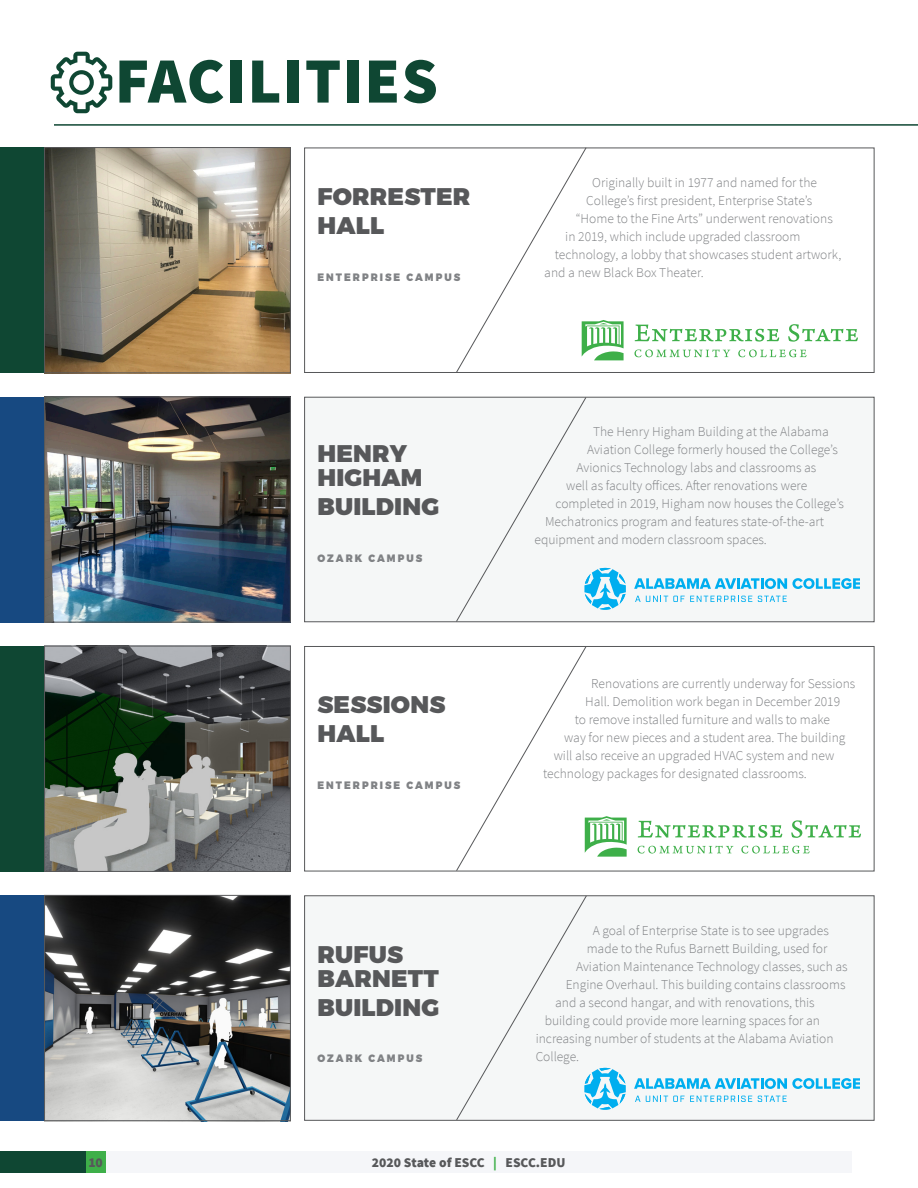
<style>
.page{position:relative;width:918px;height:1188px;background:#fff}
.page>*{position:absolute;margin:0;border:0;box-sizing:border-box;transform-origin:0 0}
.Tittle_2{font:900 64.65px "Source Sans Pro";letter-spacing:.02em;color:#0f4733}
.Sub_headline_16{font:900 24px/24px "Montserrat";letter-spacing:.01em;color:#57585a}
.body_text{font:300 13.5px "Source Sans Pro";color:#808285}
.t1{font:900 13.5px "Source Sans Pro";color:#57585a}
.CC{font:900 10.8px "Montserrat";letter-spacing:.21em;color:#808285;scale:.91 1}
.s1{color:#3eaf49}
</style>
<div class="page">
<div style="left:85px;top:1152px;width:767px;height:21px;background:#f5f6f9"></div>
<div style="left:85px;top:1152px;width:21px;height:21px;background:#3eaf49"></div>
<div style="left:0;top:1152px;width:85px;height:21px;background:#0f4733"></div>
<div style="left:0;top:397px;width:67px;height:225px;background:#174981"></div>
<div style="left:0;top:895px;width:54px;height:225px;background:#174981"></div>
<div style="left:0;top:646px;width:53px;height:226px;background:#0f4733"></div>
<div style="left:0;top:147px;width:64px;height:225px;background:#0f4733"></div>
<img style="left:46px;top:897px;width:243px;height:222px">
<div style="left:44px;top:895px;width:247px;height:226px;border:1px solid #57585a"></div>
<img style="left:46px;top:648px;width:243px;height:222px">
<div style="left:44px;top:646px;width:247px;height:226px;border:1px solid #57585a"></div>
<img style="left:46px;top:149px;width:243px;height:222px">
<div style="left:44px;top:147px;width:247px;height:226px;border:1px solid #57585a"></div>
<img style="left:46px;top:398px;width:243px;height:223px">
<div style="left:44px;top:396px;width:247px;height:227px;border:1px solid #57585a"></div>
<div style="left:304px;top:397px;width:570px;height:225px;background:#f5f7f7;border:1px solid #57585a"></div>
<div style="left:304px;top:895px;width:570px;height:226px;background:#f5f7f7;border:1px solid #57585a"></div>
<svg style="left:634px;top:578px;width:226px;height:11px"></svg>
<svg style="left:635px;top:596px;width:117px;height:6px"></svg>
<svg style="left:758px;top:596px;width:29px;height:6px"></svg>
<svg style="left:455px;top:396px;width:171px;height:227px"></svg>
<svg style="left:634px;top:1078px;width:225px;height:11px"></svg>
<svg style="left:635px;top:1096px;width:117px;height:6px"></svg>
<svg style="left:758px;top:1096px;width:29px;height:6px"></svg>
<svg style="left:456px;top:895px;width:170px;height:226px"></svg>
<svg style="left:455px;top:147px;width:169px;height:226px"></svg>
<svg style="left:635px;top:325px;width:144px;height:17px"></svg>
<svg style="left:788px;top:324px;width:70px;height:18px"></svg>
<svg style="left:634px;top:350px;width:96px;height:7px"></svg>
<svg style="left:738px;top:350px;width:69px;height:7px"></svg>
<svg style="left:455px;top:646px;width:172px;height:226px"></svg>
<svg style="left:638px;top:821px;width:144px;height:17px"></svg>
<svg style="left:791px;top:820px;width:70px;height:18px"></svg>
<svg style="left:638px;top:846px;width:95px;height:8px"></svg>
<svg style="left:741px;top:846px;width:69px;height:8px"></svg>
<svg style="left:51px;top:52px;width:61px;height:61px"></svg>
<hr style="left:54px;top:124px;width:864px;height:2px;background:#0f4733">
<p class="Tittle_2" style="left:115px;top:39px;width:325px">FACILITIES</p>
<p class="Sub_headline_16" style="left:317px;top:185px;width:154px">FORRESTER</p>
<p class="Sub_headline_16" style="left:317px;top:214px;width:68px">HALL</p>
<p class="CC" style="left:317px;top:270px;width:159px">ENTERPRISE CAMPUS</p>
<p class="Sub_headline_16" style="left:317px;top:443px;width:107px">HENRY<br>HIGHAM</p>
<p class="Sub_headline_16" style="left:317px;top:495px;width:123px">BUILDING</p>
<p class="CC" style="left:317px;top:551px;width:117px">OZARK CAMPUS</p>
<p class="Sub_headline_16" style="left:317px;top:694px;width:129px">SESSIONS</p>
<p class="Sub_headline_16" style="left:317px;top:723px;width:68px">HALL</p>
<p class="CC" style="left:317px;top:778px;width:159px">ENTERPRISE CAMPUS</p>
<p class="Sub_headline_16" style="left:317px;top:943px;width:87px">RUFUS</p>
<p class="Sub_headline_16" style="left:317px;top:967px;width:123px">BARNETT</p>
<p class="Sub_headline_16" style="left:317px;top:996px;width:123px">BUILDING</p>
<p class="CC" style="left:317px;top:1052px;width:117px">OZARK CAMPUS</p>
<p class="body_text" style="left:592px;top:175px;width:226px">Originally built in 1977 and named for the</p>
<p class="body_text" style="left:586px;top:193px;width:228px">College’s first president, Enterprise State’s</p>
<p class="body_text" style="left:576px;top:211px;width:259px">“Home to the Fine Arts” underwent renovations</p>
<p class="body_text" style="left:565px;top:229px;width:237px">in 2019, which include upgraded classroom</p>
<p class="body_text" style="left:555px;top:247px;width:288px">technology, a lobby that showcases student artwork,</p>
<p class="body_text" style="left:544px;top:265px;width:161px">and a new Black Box Theater.</p>
<p class="body_text" style="left:593px;top:423px;width:237px">The Henry Higham Building at the Alabama</p>
<p class="body_text" style="left:587px;top:441px;width:252px">Aviation College formerly housed the College’s</p>
<p class="body_text" style="left:577px;top:459px;width:241px">Avionics Technology labs and classrooms as</p>
<p class="body_text" style="left:566px;top:477px;width:243px">well as faculty offices. After renovations were</p>
<p class="body_text" style="left:556px;top:495px;width:290px">completed in 2019, Higham now houses the College’s</p>
<p class="body_text" style="left:545px;top:513px;width:280px">Mechatronics program and features state-of-the-art</p>
<p class="body_text" style="left:535px;top:531px;width:234px">equipment and modern classroom spaces.</p>
<p class="body_text" style="left:591px;top:676px;width:266px">Renovations are currently underway for Sessions</p>
<p class="body_text" style="left:585px;top:694px;width:256px">Hall. Demolition work began in December 2019</p>
<p class="body_text" style="left:575px;top:712px;width:257px">to remove installed furniture and walls to make</p>
<p class="body_text" style="left:564px;top:730px;width:283px">way for new pieces and a student area. The building</p>
<p class="body_text" style="left:554px;top:748px;width:282px">will also receive an upgraded HVAC system and new</p>
<p class="body_text" style="left:543px;top:766px;width:265px">technology packages for designated classrooms.</p>
<p class="body_text" style="left:593px;top:922px;width:238px">A goal of Enterprise State is to see upgrades</p>
<p class="body_text" style="left:587px;top:940px;width:242px">made to the Rufus Barnett Building, used for</p>
<p class="body_text" style="left:576px;top:958px;width:273px">Aviation Maintenance Technology classes, such as</p>
<p class="body_text" style="left:566px;top:976px;width:281px">Engine Overhaul. This building contains classrooms</p>
<p class="body_text" style="left:555px;top:994px;width:261px">and a second hangar, and with renovations, this</p>
<p class="body_text" style="left:545px;top:1012px;width:277px">building could provide more learning spaces for an</p>
<p class="body_text" style="left:536px;top:1030px;width:300px">increasing number of students at the Alabama Aviation</p>
<p class="body_text" style="left:536px;top:1048px;width:45px">College.</p>
<p class="t1" style="left:88px;top:1154px;width:16px">10</p>
<p class="t1" style="left:372px;top:1154px;width:195px">2020 State of ESCC <span class="s1">|</span> ESCC.EDU</p>
</div>
